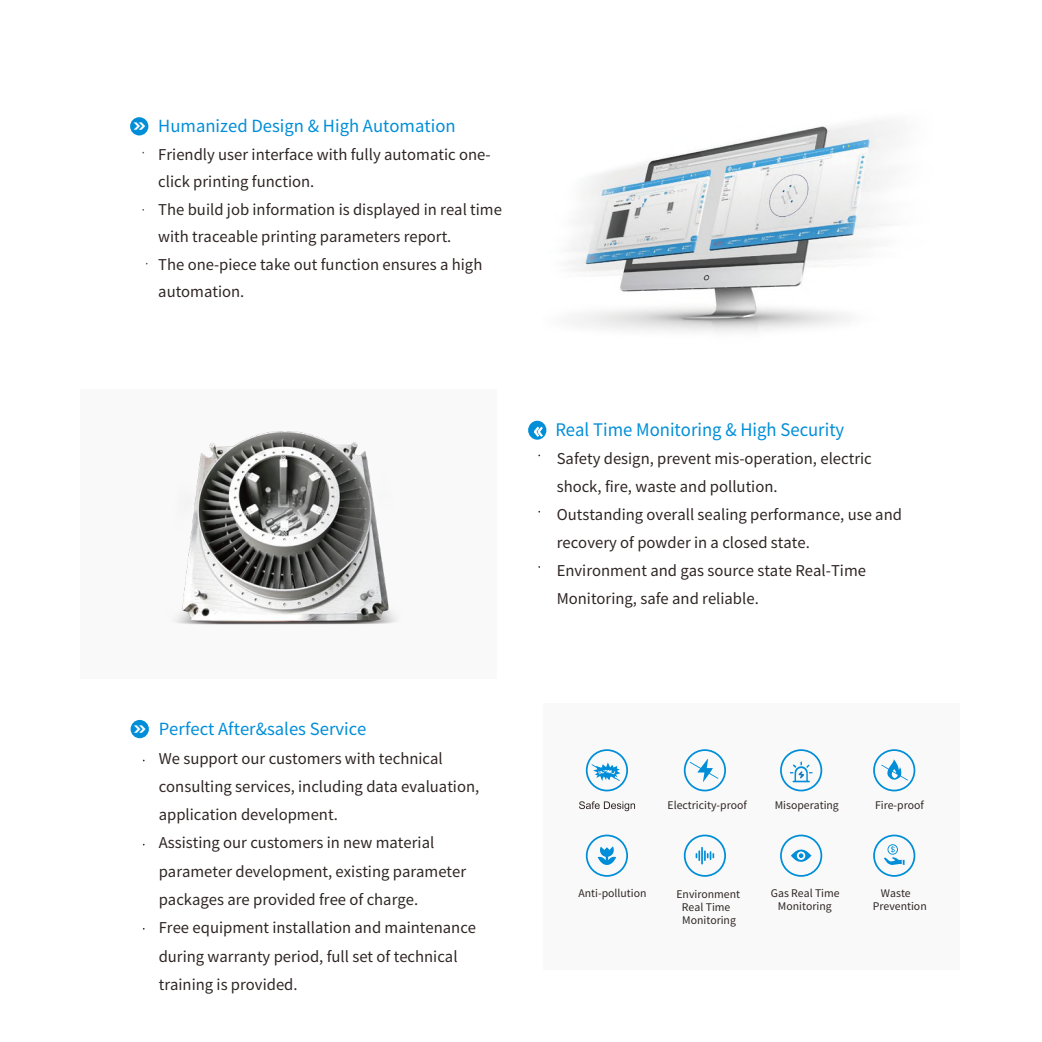
<style>
.page{position:relative;width:1042px;height:1042px;background:#fff}
.page>*{position:absolute;margin:0;border:0;box-sizing:border-box;transform-origin:0 0}
.t1{font:17.32px "Source Han Sans CN";color:#008ed8;scale:.96 1}
.t2{font:16.62px "Source Han Sans CN";color:#008ed8}
.t3{font:14.88px/28.2px "Source Han Sans CN";color:#2e2523}
.t4{font:10.5px/13.3px "Source Han Sans CN";color:#2e2523;text-align:center}
.s1{font-family:"Microsoft Ya Hei";font-weight:700;font-size:20.47px;color:#fff}
</style>
<div class="page">
<div style="left:80px;top:389px;width:417px;height:289px;background:#f9f9f9"></div>
<div style="left:543px;top:703px;width:416px;height:267px;background:#f9f9f9"></div>
<div style="left:130px;top:117px;width:18px;height:18px;background:#008ed8;border-radius:50%"></div>
<div style="left:131px;top:720px;width:18px;height:18px;background:#008ed8;border-radius:50%"></div>
<div style="left:528px;top:421px;width:18px;height:19px;background:#008ed8;border-radius:50%"></div>
<div style="left:586px;top:749px;width:42px;height:42px;border:2px solid #008ed8;border-radius:50%"></div>
<div style="left:684px;top:749px;width:42px;height:42px;border:2px solid #008ed8;border-radius:50%"></div>
<div style="left:780px;top:749px;width:42px;height:42px;border:2px solid #008ed8;border-radius:50%"></div>
<div style="left:873px;top:749px;width:42px;height:42px;border:2px solid #008ed8;border-radius:50%"></div>
<div style="left:586px;top:834px;width:42px;height:43px;border:2px solid #008ed8;border-radius:50%"></div>
<div style="left:684px;top:834px;width:42px;height:43px;border:2px solid #008ed8;border-radius:50%"></div>
<div style="left:780px;top:834px;width:42px;height:43px;border:2px solid #008ed8;border-radius:50%"></div>
<div style="left:873px;top:834px;width:42px;height:43px;border:2px solid #008ed8;border-radius:50%"></div>
<svg style="left:598px;top:846px;width:18px;height:19px"></svg>
<svg style="left:881px;top:759px;width:27px;height:21px"></svg>
<svg style="left:689px;top:759px;width:29px;height:23px"></svg>
<svg style="left:695px;top:847px;width:19px;height:18px"></svg>
<svg style="left:791px;top:849px;width:20px;height:13px"></svg>
<svg style="left:789px;top:761px;width:23px;height:21px"></svg>
<svg style="left:884px;top:844px;width:20px;height:21px"></svg>
<svg style="left:591px;top:762px;width:29px;height:19px"></svg>
<svg style="left:579px;top:801px;width:56px;height:10px"></svg>
<img style="left:569px;top:121px;width:330px;height:211px">
<img style="left:176px;top:431px;width:220px;height:194px">
<p class="t2" style="left:133px;top:116px;width:324px"><span class="s1">»</span> Humanized Design &amp; High Automation</p>
<p class="t3" style="left:158px;top:141px;width:345px;line-height:27.5px">Friendly user interface with fully automatic one&shy;click printing function.<br>The build job information is displayed in real time with traceable printing parameters report.<br>The one-piece take out function ensures a high automation.</p>
<p class="t2" style="left:134px;top:719px;width:234px"><span class="s1">»</span> Perfect After&amp;sales Service</p>
<p class="t3" style="left:159px;top:744px;width:322px">We support our customers with technical consulting services, including data evaluation, application development.<br>Assisting our customers in new material parameter development, existing parameter packages are provided free of charge.<br>Free equipment installation and maintenance during warranty period, full set of technical training is provided.</p>
<p class="t1" style="left:555px;top:419px;width:302px">Real Time Monitoring &amp; High Security</p>
<p class="t3" style="left:557px;top:445px;width:347px">Safety design, prevent mis-operation, electric shock, fire, waste and pollution.<br>Outstanding overall sealing performance, use and recovery of powder in a closed state.<br>Environment and gas source state Real-Time Monitoring, safe and reliable.</p>
<p class="t4" style="left:667px;top:799px;width:81px">Electricity-proof</p>
<p class="t4" style="left:775px;top:799px;width:66px">Misoperating</p>
<p class="t4" style="left:875px;top:799px;width:50px">Fire-proof</p>
<p class="t4" style="left:578px;top:887px;width:70px">Anti-pollution</p>
<p class="t4" style="left:676px;top:887px;width:65px">Environment<br>Real Time<br>Monitoring</p>
<p class="t4" style="left:873px;top:887px;width:55px;line-height:12.8px;text-align:left;text-indent:8px">Waste<br>Prevention</p>
<p class="t4" style="left:771px;top:887px;width:70px">Gas Real Time<br>Monitoring</p>
</div>
